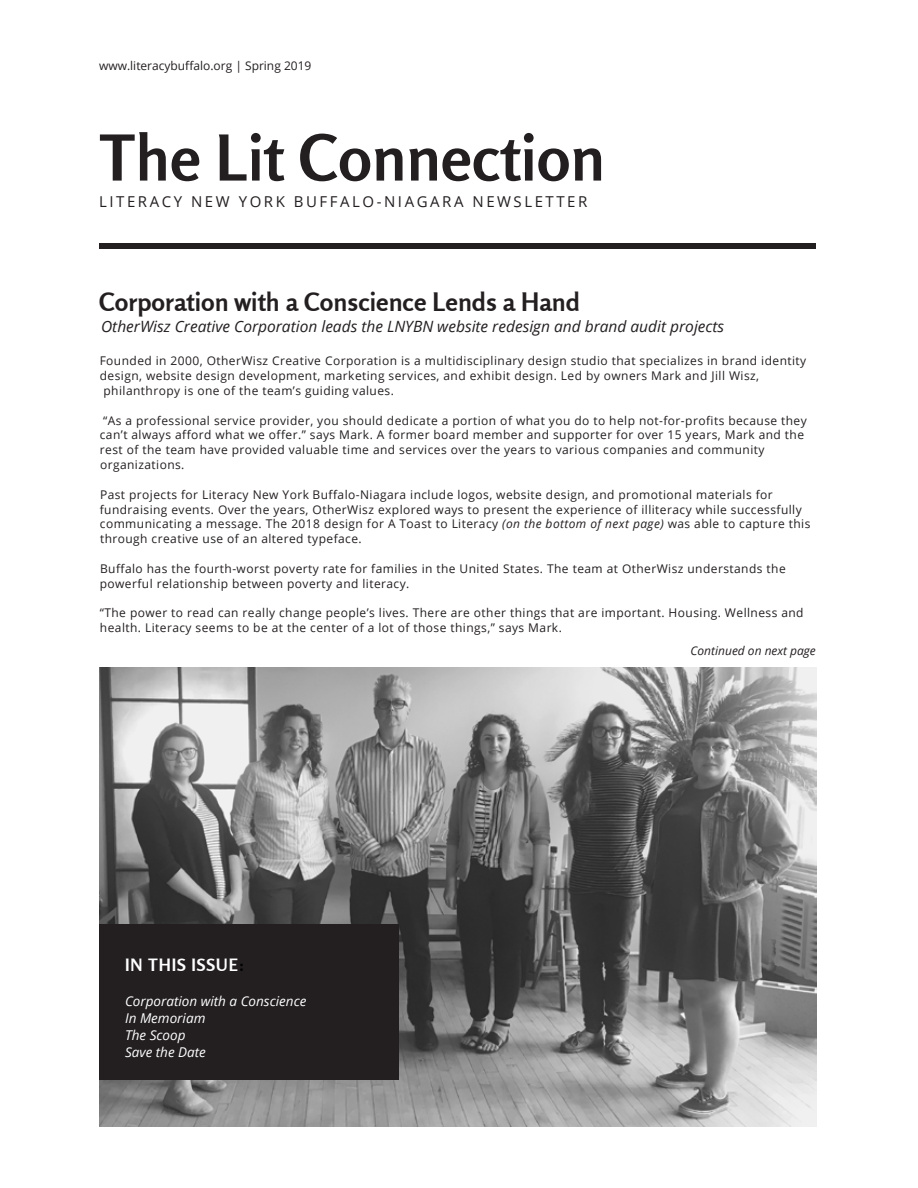
<style>
.page{position:relative;width:918px;height:1188px;background:#fff}
.page>*{position:absolute;margin:0;border:0;box-sizing:border-box;transform-origin:0 0}
.t1{font:700 63px "Rosario";color:#231f20}
.t2{font:700 25.35px "Rosario";color:#231f20}
.t3{font:700 16.95px "Rosario";letter-spacing:.05em;color:#fff}
.t4{font:italic 15.45px "Open Sans";color:#231f20}
.t5{font:15px "Open Sans";letter-spacing:.17em;color:#231f20}
.t6{font:italic 13.5px/17px "Open Sans";color:#fff}
.t7{font:12px/14.9px "Open Sans";letter-spacing:.035em;color:#231f20}
.t8{font:12px "Open Sans";color:#231f20}
.t9{font:italic 12px "Open Sans";color:#231f20}
.s1{font-style:italic}
.s2{color:#000}
</style>
<div class="page">
<div style="left:99px;top:243px;width:717px;height:5px;background:#231f20"></div>
<img style="left:100px;top:668px;width:716px;height:459px">
<div style="left:100px;top:924px;width:299px;height:155px;background:#231f20"></div>
<p class="t8" style="left:99px;top:57px;width:214px">www.literacybuffalo.org | Spring 2019</p>
<h1 class="t1" style="left:99px;top:120px;width:507px">The Lit Connection</h1>
<p class="t5" style="left:99px;top:191px;width:490px">LITERACY NEW YORK BUFFALO-NIAGARA NEWSLETTER</p>
<h2 class="t2" style="left:99px;top:286px;width:482px">Corporation with a Conscience Lends a Hand</h2>
<p class="t4" style="left:101px;top:316px;width:625px">OtherWisz Creative Corporation leads the LNYBN website redesign and brand audit projects</p>
<p class="t7" style="left:100px;top:353px;width:708px">Founded in 2000, OtherWisz Creative Corporation is a multidisciplinary design studio that specializes in brand identity</p>
<p class="t7" style="left:100px;top:368px;width:661px">design, website design development, marketing services, and exhibit design. Led by owners Mark and Jill Wisz,</p>
<p class="t7" style="left:104px;top:383px;width:292px">philanthropy is one of the team’s guiding values.</p>
<p class="t7" style="left:100px;top:413px;width:709px">“As a professional service provider, you should dedicate a portion of what you do to help not-for-profits because they can’t always afford what we offer.” says Mark. A former board member and supporter for over 15 years, Mark and the rest of the team have provided valuable time and services over the years to various companies and community organizations.</p>
<p class="t7" style="left:100px;top:487px;width:712px">Past projects for Literacy New York Buffalo-Niagara include logos, website design, and promotional materials for fundraising events. Over the years, OtherWisz explored ways to present the experience of illiteracy while successfully communicating a message. The 2018 design for A Toast to Literacy <span class="s1">(on the bottom of next page)</span> was able to capture this through creative use of an altered typeface.</p>
<p class="t7" style="left:100px;top:561px;width:687px">Buffalo has the fourth-worst poverty rate for families in the United States. The team at OtherWisz understands the powerful relationship between poverty and literacy.</p>
<p class="t7" style="left:100px;top:605px;width:705px">“The power to read can really change people’s lives. There are other things that are important. Housing. Wellness and health. Literacy seems to be at the center of a lot of those things,” says Mark.</p>
<h3 class="t3" style="left:125px;top:954px;width:121px">IN THIS ISSUE<span class="s2">:</span></h3>
<p class="t6" style="left:125px;top:992px;width:183px">Corporation with a Conscience<br>In Memoriam<br>The Scoop<br>Save the Date</p>
<p class="t9" style="left:691px;top:642px;width:127px">Continued on next page</p>
</div>
